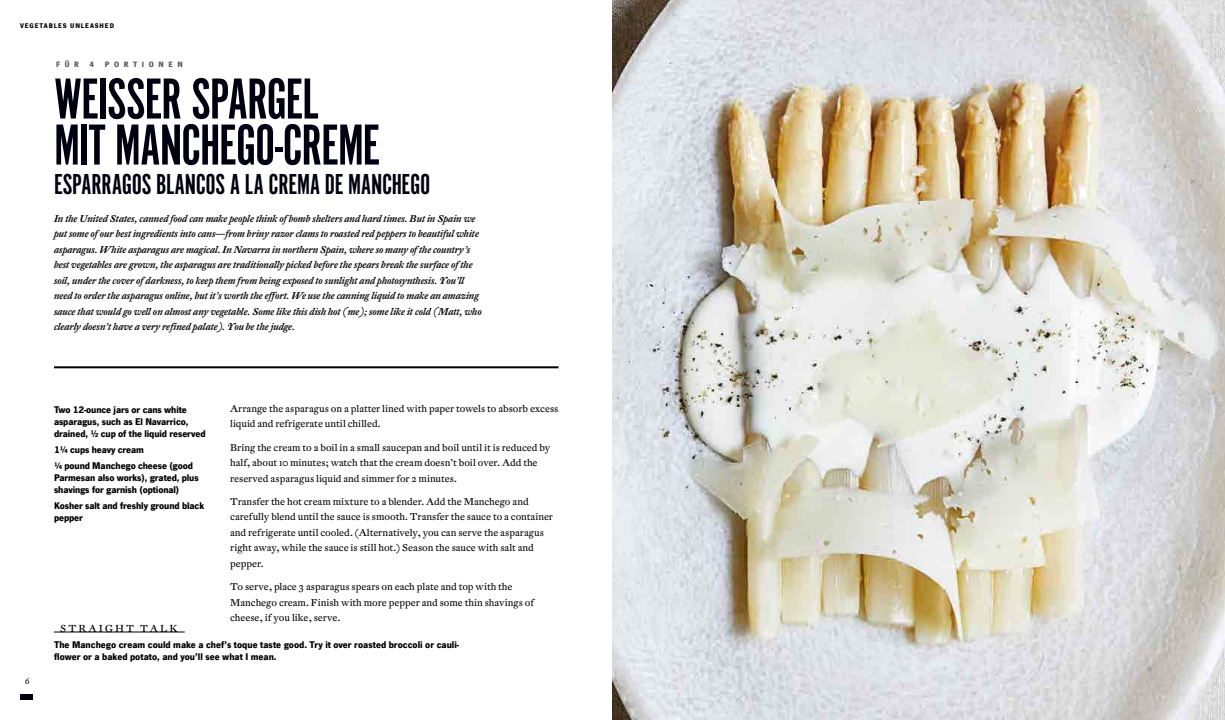
<style>
.page{position:relative;width:1225px;height:720px;background:#fff}
.page>*{position:absolute;margin:0;border:0;box-sizing:border-box;transform-origin:0 0}
.t1{font:60px/46px "Alternate Got No 1 D";letter-spacing:-.02em;color:#000010}
.t2{font:30px "Alternate Got No 1 D";letter-spacing:-.01em;color:#000010}
.t3{font:700 10px/12px "News Gothic Becker";letter-spacing:-.01em;color:#000}
.t4{font:10px "DTL Fleischmann ST";letter-spacing:.2em;color:#000}
.t5{font:italic 500 9.8px/15.5px "DTL Fleischmann ST";color:#000}
.t6{font:9.8px/15.5px "DTL Fleischmann ST";color:#000}
.t7{font:700 8px "News Gothic Becker";letter-spacing:.575em;color:#565656}
.t8{font:8px "DTL Fleischmann ST";color:#000}
.t9{font:700 7px "News Gothic Becker";letter-spacing:.125em;color:#000}
</style>
<div class="page">
<img style="left:612px;top:0;width:613px;height:720px">
<hr style="left:54px;top:366px;width:504px;height:2px;background:#000">
<hr style="left:54px;top:632px;width:131px;height:1px;background:#000">
<div style="left:20px;top:694px;width:12px;height:6px;background:#000010"></div>
<p class="t9" style="left:20px;top:22px;width:96px">VEGETABLES UNLEASHED</p>
<p class="t7" style="left:56px;top:59px;width:24px">FÜR</p>
<p class="t7" style="left:90px;top:59px;width:6px">4</p>
<p class="t7" style="left:105px;top:59px;width:80px">PORTIONEN</p>
<h1 class="t1" style="left:54px;top:77px;width:328px">WEISSER SPARGEL<br>MIT MANCHEGO-CREME</h1>
<h2 class="t2" style="left:54px;top:168px;width:378px">ESPARRAGOS BLANCOS A LA CREMA DE MANCHEGO</h2>
<p class="t5" style="left:54px;top:211px;width:429px">In the United States, canned food can make people think of bomb shelters and hard times. But in Spain we put some of our best ingredients into cans—from briny razor clams to roasted red peppers to beautiful white asparagus. White asparagus are magical. In Navarra in northern Spain, where so many of the country’s best vegetables are grown, the asparagus are traditionally picked before the spears break the surface of the soil, under the cover of darkness, to keep them from being exposed to sunlight and photosynthesis. You’ll need to order the asparagus online, but it’s worth the effort. We use the canning liquid to make an amazing sauce that would go well on almost any vegetable. Some like this dish hot (me); some like it cold (Matt, who clearly doesn’t have a very refined palate). You be the judge.</p>
<p class="t8" style="left:25px;top:676px;width:6px">6</p>
<p class="t6" style="left:230px;top:400px;width:330px">Arrange the asparagus on a platter lined with paper towels to absorb excess liquid and refrigerate until chilled.</p>
<p class="t6" style="left:230px;top:439px;width:322px">Bring the cream to a boil in a small saucepan and boil until it is reduced by half, about 10 minutes; watch that the cream doesn’t boil over. Add the reserved asparagus liquid and simmer for 2 minutes.</p>
<p class="t6" style="left:230px;top:493px;width:324px">Transfer the hot cream mixture to a blender. Add the Manchego and carefully blend until the sauce is smooth. Transfer the sauce to a container and refrigerate until cooled. (Alternatively, you can serve the asparagus right away, while the sauce is still hot.) Season the sauce with salt and pepper.</p>
<p class="t6" style="left:230px;top:579px;width:305px">To serve, place 3 asparagus spears on each plate and top with the<br>Manchego cream. Finish with more pepper and some thin shavings of cheese, if you like, serve.</p>
<p class="t3" style="left:54px;top:403px;width:153px">Two 12-ounce jars or cans white asparagus, such as El Navarrico, drained, ½ cup of the liquid reserved</p>
<p class="t3" style="left:54px;top:441px;width:140px;line-height:16px">1¼ cups heavy cream<br>¼ pound Manchego cheese (good</p>
<p class="t3" style="left:54px;top:471px;width:146px">Parmesan also works), grated, plus shavings for garnish (optional)</p>
<p class="t3" style="left:54px;top:499px;width:152px">Kosher salt and freshly ground black pepper</p>
<p class="t4" style="left:60px;top:622px;width:119px">STRAIGHT TALK</p>
<p class="t3" style="left:54px;top:638px;width:407px">The Manchego cream could make a chef’s toque taste good. Try it over roasted broccoli or cauli&shy;flower or a baked potato, and you’ll see what I mean.</p>
</div>
